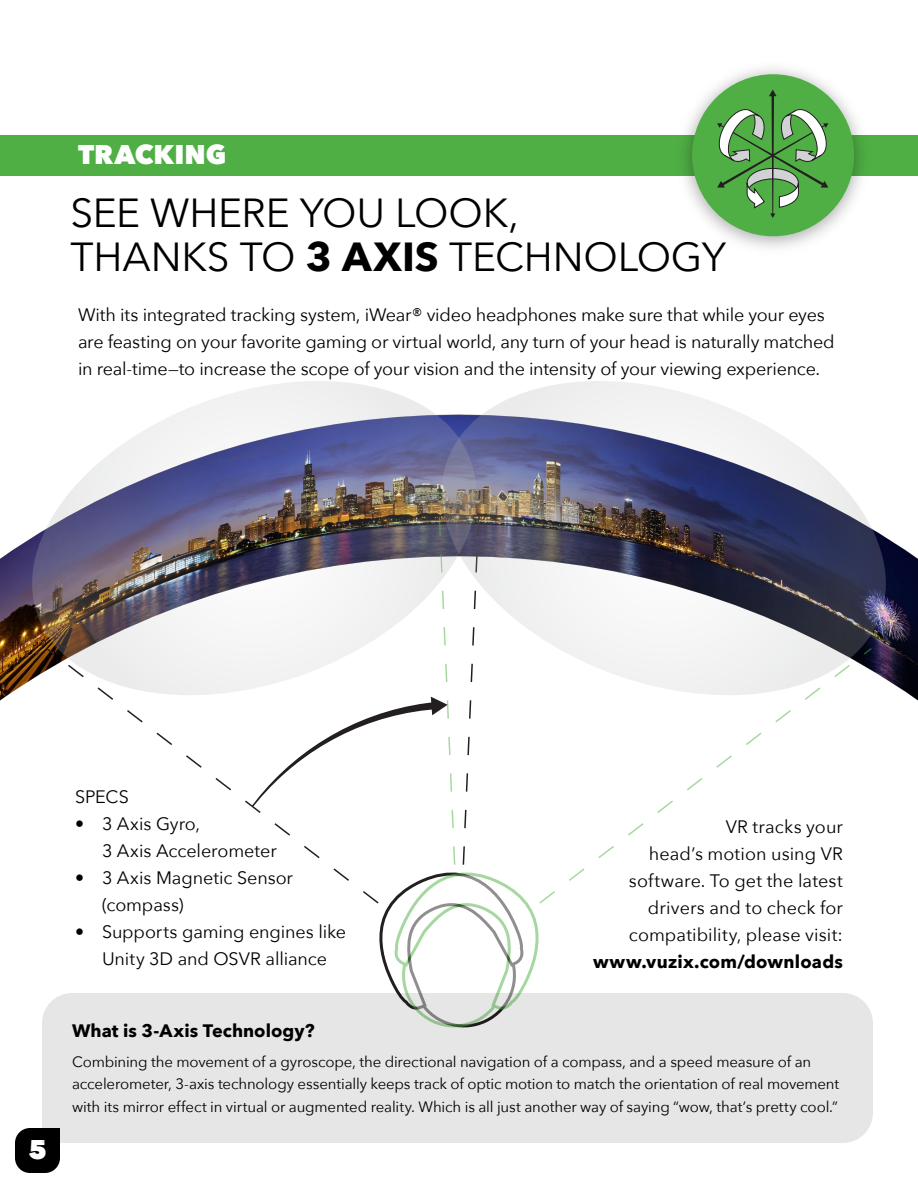
<style>
.page{position:relative;width:918px;height:1188px;background:#fff}
.page>*{position:absolute;margin:0;border:0;box-sizing:border-box;transform-origin:0 0}
.t1{font:40.5px/45px "Avenir Next";letter-spacing:-.005em;color:#000}
.t2{font:800 27px "Avenir Next";color:#fff}
.t3{font:18px/27px "Avenir Next";letter-spacing:-.01em;color:#000}
.t4{font:700 18px "Avenir Next";letter-spacing:.01em;color:#000}
.t5{font:15px/22.5px "Avenir Next";letter-spacing:-.01em;color:#000}
.s1{font-weight:700}
</style>
<div class="page">
<img style="left:0;top:551px;width:918px;height:150px">
<div style="left:0;top:135px;width:918px;height:41px;background:#4faf44"></div>
<svg style="left:15px;top:1128px;width:45px;height:45px;background:#151515"></svg>
<svg style="left:252px;top:718px;width:303px;height:275px"></svg>
<img style="left:685px;top:68px;width:177px;height:180px">
<div style="left:692px;top:74px;width:162px;height:162px;background:#4faf44;border-radius:50%"></div>
<svg style="left:717px;top:90px;width:111px;height:128px"></svg>
<img style="left:11px;top:381px;width:409px;height:337px">
<img style="left:420px;top:381px;width:487px;height:337px">
<div style="left:42px;top:993px;width:831px;height:150px;background:#e6e6e6"></div>
<h2 class="t2" style="left:78px;top:138px;width:150px">TRACKING</h2>
<h1 class="t1" style="left:70px;top:188px;width:657px">SEE WHERE YOU LOOK,<br>THANKS TO <span class="s1">3 AXIS</span> TECHNOLOGY</h1>
<p class="t3" style="left:78px;top:301px;width:758px">With its integrated tracking system, iWear® video headphones make sure that while your eyes are feasting on your favorite gaming or virtual world, any turn of your head is naturally matched in real-time—to increase the scope of your vision and the intensity of your viewing experience.</p>
<h2 class="t2" style="left:28px;top:1133px;width:20px">5</h2>
<p class="t3" style="left:75px;top:782px;width:55px">SPECS</p>
<p class="t3" style="left:102px;top:809px;width:176px;text-indent:-27px">• 3 Axis Gyro,<br>3 Axis Accelerometer</p>
<p class="t3" style="left:102px;top:863px;width:193px;text-indent:-27px">• 3 Axis Magnetic Sensor (compass)</p>
<p class="t3" style="left:75px;top:917px;width:273px;text-align:center">• Supports gaming engines like<br>Unity 3D and OSVR alliance</p>
<p class="t3" style="left:629px;top:812px;width:216px;text-align:right">VR tracks your<br>head’s motion using VR software. To get the latest drivers and to check for compatibility, please visit:</p>
<p class="t4" style="left:593px;top:946px;width:251px">www.vuzix.com/downloads</p>
<p class="t4" style="left:72px;top:1015px;width:244px">What is 3-Axis Technology?</p>
<p class="t5" style="left:72px;top:1050px;width:769px">Combining the movement of a gyroscope, the directional navigation of a compass, and a speed measure of an accelerometer, 3-axis technology essentially keeps track of optic motion to match the orientation of real movement with its mirror effect in virtual or augmented reality. Which is all just another way of saying “wow, that’s pretty cool.”</p>
</div>
